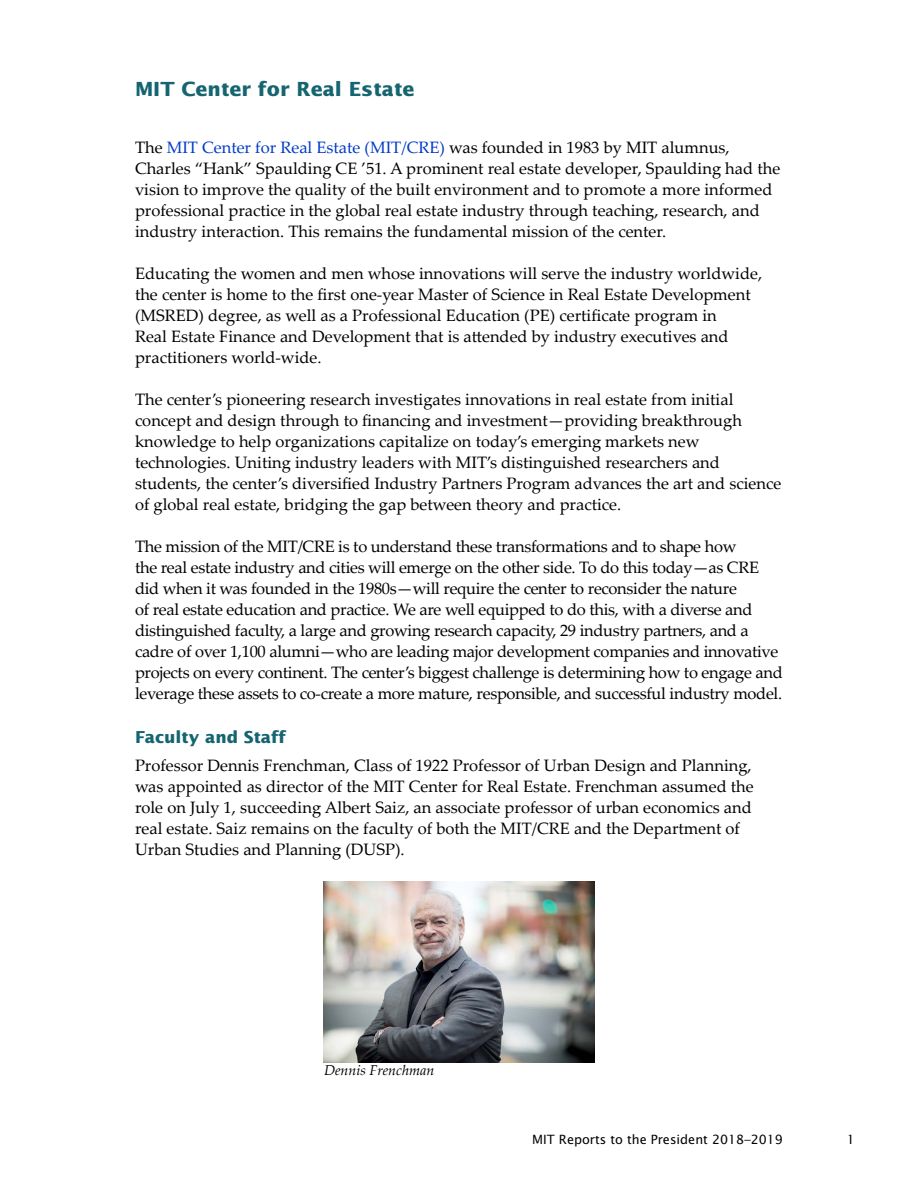
<style>
.page{position:relative;width:918px;height:1188px;background:#fff}
.page>*{position:absolute;margin:0;border:0;box-sizing:border-box;transform-origin:0 0}
.Heading_1{font:700 19.5px "Lucida Sans Std";color:#156570}
.t1{font:16.5px/21px "Palatino Linotype";color:#000}
.t2{font:16.5px/21px "Palatino Linotype";letter-spacing:-.02em;color:#000}
.Heading_2{font:700 16.5px "Lucida Sans Std";color:#156570}
.t3{font:italic 14.25px "Palatino Linotype";color:#000}
.t4{font:12.75px "Lucida Sans Std";color:#000}
.s1{color:#003ac4}
</style>
<div class="page">
<img style="left:323px;top:882px;width:272px;height:181px">
<h1 class="Heading_1" style="left:135px;top:78px;width:281px">MIT Center for Real Estate</h1>
<p class="t1" style="left:135px;top:136px;width:647px">The <span class="s1">MIT Center for Real Estate (MIT/CRE)</span> was founded in 1983 by MIT alumnus, Charles “Hank” Spaulding CE ’51. A prominent real estate developer, Spaulding had the vision to improve the quality of the built environment and to promote a more informed professional practice in the global real estate industry through teaching, research, and industry interaction. This remains the fundamental mission of the center.</p>
<p class="t1" style="left:135px;top:262px;width:629px">Educating the women and men whose innovations will serve the industry worldwide, the center is home to the first one-year Master of Science in Real Estate Development (MSRED) degree, as well as a Professional Education (PE) certificate program in<br>Real Estate Finance and Development that is attended by industry executives and practitioners world-wide.</p>
<p class="t1" style="left:135px;top:388px;width:648px">The center’s pioneering research investigates innovations in real estate from initial concept and design through to financing and investment—providing breakthrough knowledge to help organizations capitalize on today’s emerging markets new technologies. Uniting industry leaders with MIT’s distinguished researchers and students, the center’s diversified Industry Partners Program advances the art and science of global real estate, bridging the gap between theory and practice.</p>
<p class="t2" style="left:135px;top:535px;width:649px">The mission of the MIT/CRE is to understand these transformations and to shape how<br>the real estate industry and cities will emerge on the other side. To do this today—as CRE did when it was founded in the 1980s—will require the center to reconsider the nature<br>of real estate education and practice. We are well equipped to do this, with a diverse and distinguished faculty, a large and growing research capacity, 29 industry partners, and a cadre of over 1,100 alumni—who are leading major development companies and innovative projects on every continent. The center’s biggest challenge is determining how to engage and leverage these assets to co-create a more mature, responsible, and successful industry model.</p>
<h2 class="Heading_2" style="left:135px;top:727px;width:153px">Faculty and Staff</h2>
<p class="t1" style="left:135px;top:754px;width:620px">Professor Dennis Frenchman, Class of 1922 Professor of Urban Design and Planning, was appointed as director of the MIT Center for Real Estate. Frenchman assumed the role on July 1, succeeding Albert Saiz, an associate professor of urban economics and real estate. Saiz remains on the faculty of both the MIT/CRE and the Department of Urban Studies and Planning (DUSP).</p>
<p class="t3" style="left:324px;top:1060px;width:112px">Dennis Frenchman</p>
<p class="t4" style="left:532px;top:1132px;width:252px">MIT Reports to the President 2018–2019</p>
<p class="t4" style="left:847px;top:1132px;width:10px">1</p>
</div>
